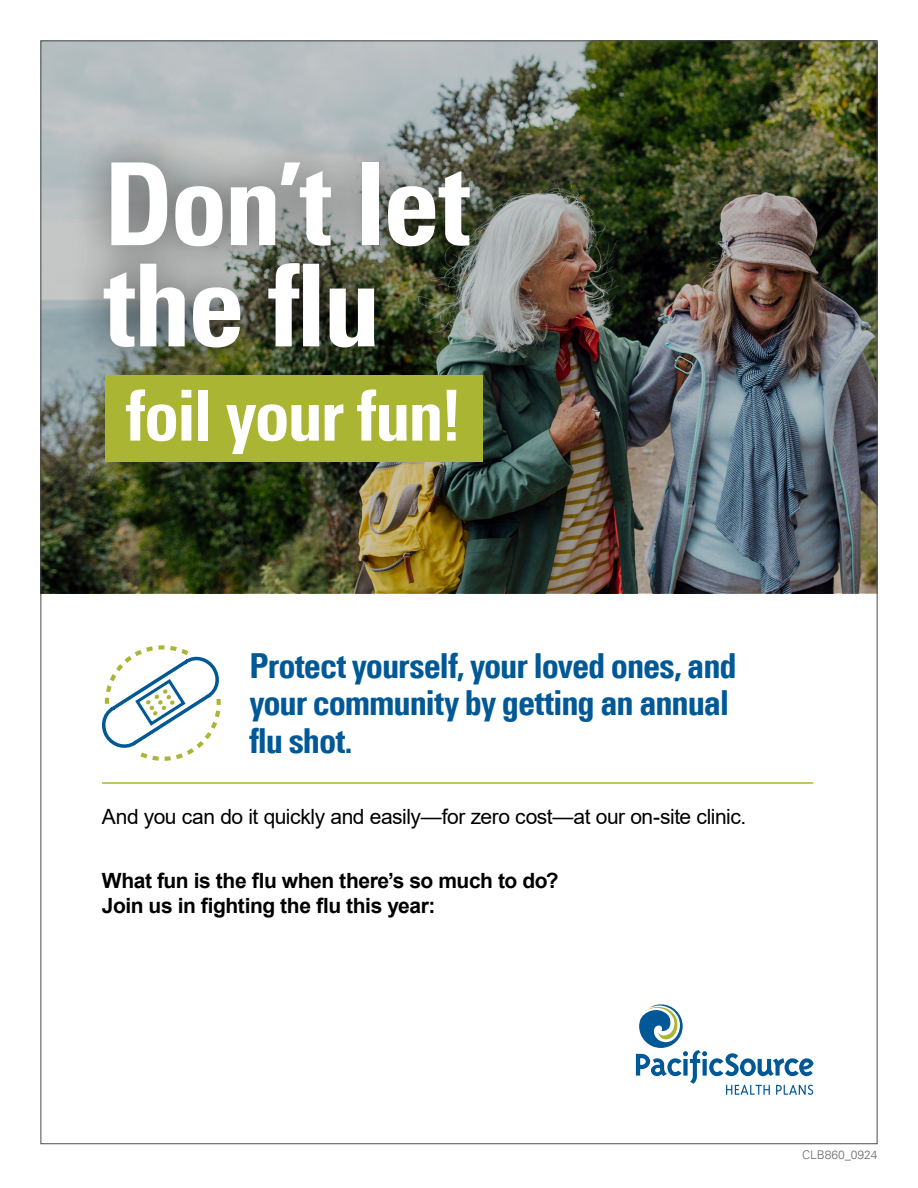
<style>
.page{position:relative;width:918px;height:1188px;background:#fff}
.page>*{position:absolute;margin:0;border:0;box-sizing:border-box;transform-origin:0 0}
.Heading-_Plain{font:700 condensed 114.45px/101.2px "Univers LT";letter-spacing:-.025em;color:#fff}
.Heading-_Plain-2{font:700 condensed 70.35px "Univers LT";letter-spacing:-.03em;color:#fff}
.t1{font:700 condensed 34.5px/37.5px "Univers LT";letter-spacing:-.03em;color:#005996}
.t2{font:700 21px/25.2px "Arial";letter-spacing:-.02em;color:#000}
.t3{font:21px "Arial";letter-spacing:-.02em;color:#000}
.t4{font:300 12px "Univers LT";color:#696a6c}
</style>
<div class="page">
<img style="left:42px;top:42px;width:834px;height:551px">
<hr style="left:102px;top:782px;width:711px;height:2px;background:#a9b533">
<svg style="left:102px;top:645px;width:119px;height:116px"></svg>
<div style="left:67px;top:122px;width:440px;height:265px;background:#000;opacity:.59"></div>
<div style="left:105px;top:376px;width:378px;height:86px;background:#a9b533"></div>
<svg style="left:636px;top:1004px;width:178px;height:91px"></svg>
<p class="Heading-_Plain" style="left:104px;top:153px;width:368px">Don’t let the flu</p>
<p class="Heading-_Plain-2" style="left:126px;top:372px;width:339px">foil your fun!</p>
<p class="t1" style="left:249px;top:646px;width:489px">Protect yourself, your loved ones, and your community by getting an annual flu shot.</p>
<p class="t3" style="left:102px;top:802px;width:646px">And you can do it quickly and easily—for zero cost—at our on-site clinic.</p>
<p class="t2" style="left:102px;top:868px;width:458px">What fun is the flu when there’s so much to do?<br>Join us in fighting the flu this year:</p>
<p class="t4" style="left:802px;top:1148px;width:77px">CLB860_0924</p>
</div>
